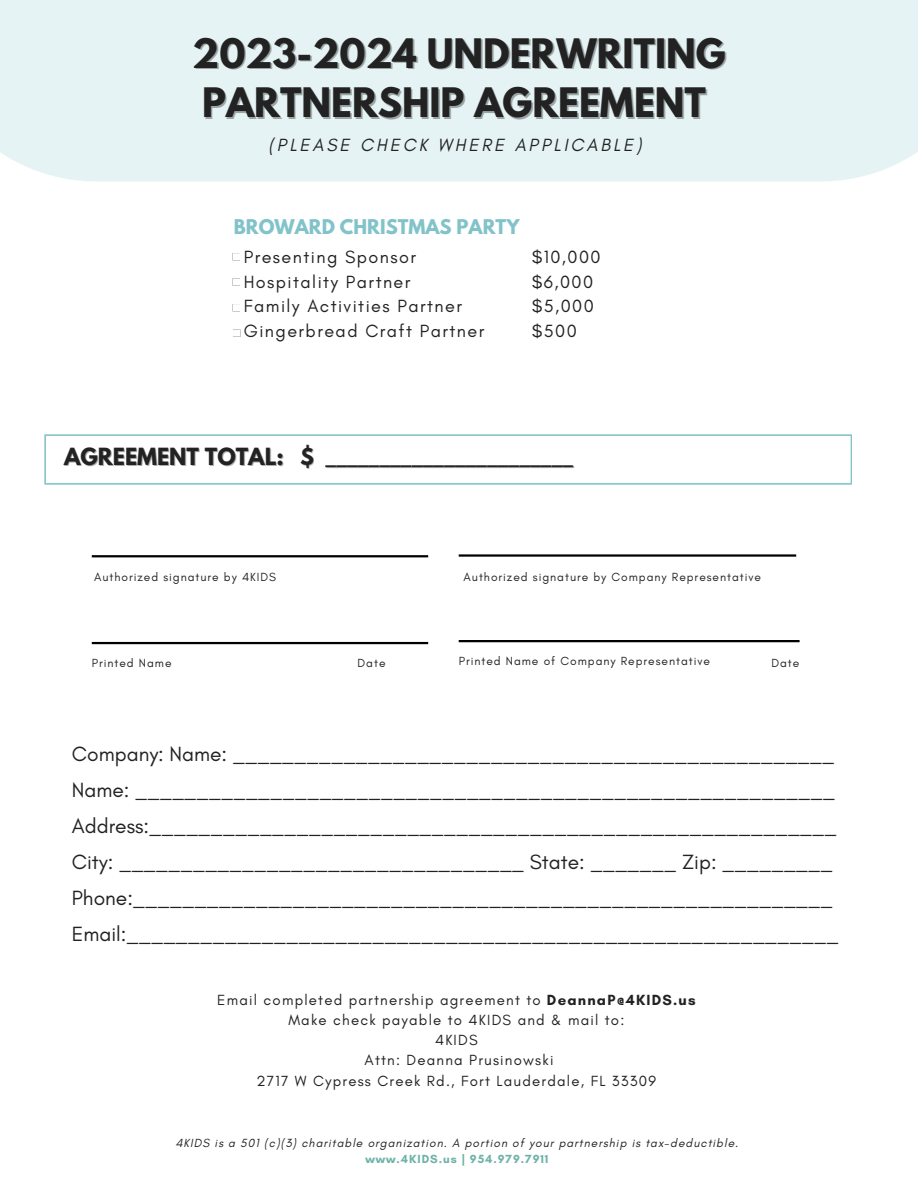
<style>
.page{position:relative;width:918px;height:1188px;background:#fff}
.page>*{position:absolute;margin:0;border:0;box-sizing:border-box;transform-origin:0 0}
.t1{font:700 36px/49.5px "League Spartan";color:#222}
.t2{font:21px "Glacial Indifference";color:#222}
.t3{font:700 21px "League Spartan";color:#222}
.t4{font:18px "Glacial Indifference";letter-spacing:.08em;color:#222}
.t5{font:italic 18px "Glacial Indifference";letter-spacing:.16em;color:#222}
.t6{font:700 18px "League Spartan";color:#81c3c9}
.t7{font:15px "Glacial Indifference";letter-spacing:.08em;color:#222}
.t8{font:12px "Glacial Indifference";letter-spacing:.08em;color:#222}
.t9{font:italic 12px "Glacial Indifference";letter-spacing:.08em;color:#222}
.t10{font:700 12px "Glacial Indifference";letter-spacing:.08em;color:#6fb2a9}
.s1{color:rgb(48 48 48/.4)}
.s2{font-weight:700}
</style>
<div class="page">
<div style="left:0;top:0;width:918px;height:182px;background:#e5f3f4"></div>
<svg style="left:44px;top:434px;width:808px;height:51px"></svg>
<hr style="left:92px;top:555px;width:336px;height:2px;background:#000">
<hr style="left:459px;top:554px;width:337px;height:3px;background:#000">
<hr style="left:92px;top:642px;width:336px;height:2px;background:#000">
<hr style="left:459px;top:640px;width:341px;height:2px;background:#000">
<svg style="left:233px;top:278px;width:7px;height:8px"></svg>
<svg style="left:233px;top:329px;width:7px;height:8px"></svg>
<p class="t1" style="left:192px;top:33px;width:535px">2023-2024 UNDERWRITING<br>PARTNERSHIP AGREEMENT</p>
<p class="t5" style="left:269px;top:134px;width:375px">(PLEASE CHECK WHERE APPLICABLE)</p>
<p class="t6" style="left:234px;top:218px;width:287px">BROWARD CHRISTMAS PARTY</p>
<p class="t4" style="left:244px;top:246px;width:174px">Presenting Sponsor</p>
<p class="t4" style="left:244px;top:271px;width:168px">Hospitality Partner</p>
<p class="t4" style="left:244px;top:295px;width:220px">Family Activities Partner</p>
<p class="t4" style="left:244px;top:320px;width:242px">Gingerbread Craft Partner</p>
<p class="t4" style="left:532px;top:246px;width:70px">$10,000</p>
<p class="t4" style="left:532px;top:271px;width:63px">$6,000</p>
<p class="t4" style="left:532px;top:295px;width:64px">$5,000</p>
<p class="t4" style="left:532px;top:320px;width:47px">$500</p>
<p class="t3" style="left:64px;top:446px;width:221px">AGREEMENT TOTAL:</p>
<p class="t3" style="left:301px;top:446px;width:274px"><span class="s1">$</span> _______________________</p>
<p class="t8" style="left:94px;top:570px;width:184px">Authorized signature by 4KIDS</p>
<p class="t8" style="left:464px;top:570px;width:299px">Authorized signature by Company Representative</p>
<p class="t8" style="left:92px;top:655px;width:81px">Printed Name</p>
<p class="t8" style="left:358px;top:655px;width:29px">Date</p>
<p class="t8" style="left:459px;top:654px;width:253px">Printed Name of Company Representative</p>
<p class="t8" style="left:771px;top:655px;width:29px">Date</p>
<p class="t2" style="left:72px;top:741px;width:764px">Company: Name: _________________________________________________</p>
<p class="t2" style="left:72px;top:777px;width:765px">Name: _________________________________________________________</p>
<p class="t2" style="left:72px;top:813px;width:766px">Address:________________________________________________________</p>
<p class="t2" style="left:72px;top:849px;width:762px">City: _________________________________ State: _______ Zip: _________</p>
<p class="t2" style="left:72px;top:885px;width:762px">Phone:_________________________________________________________</p>
<p class="t2" style="left:72px;top:921px;width:768px">Email:__________________________________________________________</p>
<p class="t7" style="left:217px;top:990px;width:480px">Email completed partnership agreement to <span class="s2">DeannaP@4KIDS.us</span></p>
<p class="t7" style="left:288px;top:1011px;width:338px">Make check payable to 4KIDS and &amp; mail to:</p>
<p class="t7" style="left:435px;top:1031px;width:44px">4KIDS</p>
<p class="t7" style="left:365px;top:1051px;width:190px">Attn: Deanna Prusinowski</p>
<p class="t7" style="left:257px;top:1071px;width:401px">2717 W Cypress Creek Rd., Fort Lauderdale, FL 33309</p>
<p class="t9" style="left:175px;top:1136px;width:565px">4KIDS is a 501 (c)(3) charitable organization. A portion of your partnership is tax-deductible.</p>
<p class="t10" style="left:365px;top:1152px;width:185px">www.4KIDS.us | 954.979.7911</p>
</div>
